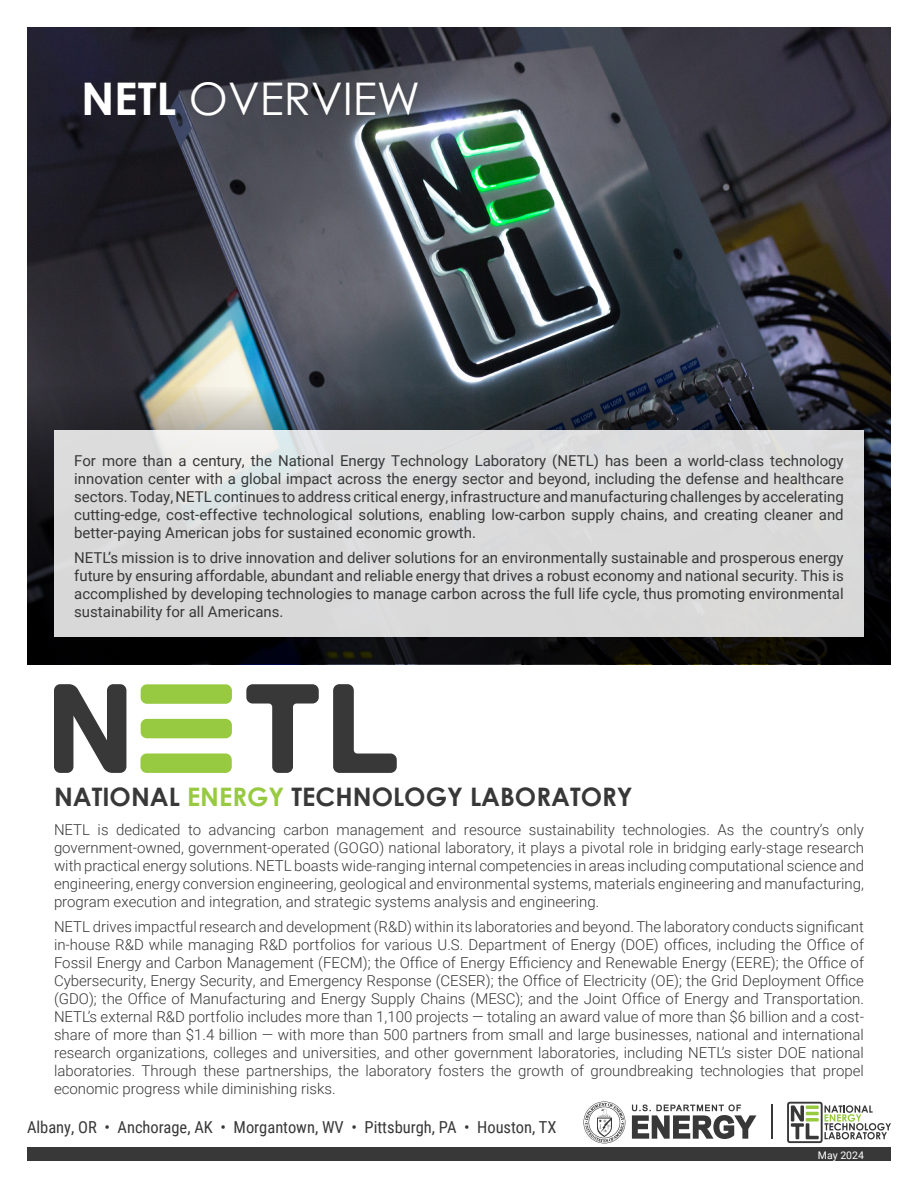
<style>
.page{position:relative;width:918px;height:1188px;background:#fff}
.page>*{position:absolute;margin:0;border:0;box-sizing:border-box;transform-origin:0 0}
.t1{font:45px "Century Gothic";color:#fff}
.t2{font:700 25.5px "Century Gothic";color:#373837}
.t3{font:16.5px "Roboto Condensed";color:#373837}
.Body_Text{font:300 15px/18px "Roboto";color:#373837;text-align:justify}
.Body_Text-2{font:15px/18px "Roboto";color:#373837;text-align:justify}
.t4{font:10.5px "Roboto";color:#fff}
.s1{font-weight:700}
.s2{color:#98ca41}
</style>
<div class="page">
<svg style="left:54px;top:684px;width:72px;height:89px"></svg>
<svg style="left:246px;top:684px;width:73px;height:89px"></svg>
<svg style="left:333px;top:684px;width:64px;height:89px"></svg>
<div style="left:141px;top:684px;width:91px;height:20px;background:#98ca41;border-radius:6px"></div>
<div style="left:140px;top:753px;width:92px;height:20px;background:#98ca41;border-radius:6px"></div>
<div style="left:141px;top:719px;width:91px;height:19px;background:#98ca41;border-radius:6px"></div>
<hr style="left:771px;top:1104px;width:1px;height:35px;background:#373837">
<svg style="left:583px;top:1102px;width:42px;height:41px"></svg>
<svg style="left:632px;top:1104px;width:124px;height:35px"></svg>
<svg style="left:787px;top:1102px;width:104px;height:41px"></svg>
<div style="left:27px;top:1148px;width:864px;height:13px;background:#373837"></div>
<img style="left:27px;top:27px;width:864px;height:360px">
<div style="left:77px;top:74px;width:348px;height:49px;background:#231f20;opacity:.25"></div>
<svg style="left:27px;top:387px;width:864px;height:277px"></svg>
<div style="left:54px;top:430px;width:810px;height:207px;background:#dadada"></div>
<p class="t1" style="left:81px;top:67px;width:341px"><span class="s1">NETL</span> OVERVIEW</p>
<p class="Body_Text-2" style="left:74px;top:451px;width:771px">For more than a century, the National Energy Technology Laboratory (NETL) has been a world-class technology innovation center with a global impact across the energy sector and beyond, including the defense and healthcare sectors. Today, NETL continues to address critical energy, infrastructure and manufacturing challenges by accelerating cutting-edge, cost-effective technological solutions, enabling low-carbon supply chains, and creating cleaner and better-paying American jobs for sustained economic growth.</p>
<p class="Body_Text-2" style="left:74px;top:548px;width:771px">NETL’s mission is to drive innovation and deliver solutions for an environmentally sustainable and prosperous energy future by ensuring affordable, abundant and reliable energy that drives a robust economy and national security. This is accomplished by developing technologies to manage carbon across the full life cycle, thus promoting environmental sustainability for all Americans.</p>
<h2 class="t2" style="left:54px;top:777px;width:580px">NATIONAL <span class="s2">ENERGY</span> TECHNOLOGY LABORATORY</h2>
<p class="Body_Text" style="left:54px;top:820px;width:812px">NETL is dedicated to advancing carbon management and resource sustainability technologies. As the country’s only government-owned, government-operated (GOGO) national laboratory, it plays a pivotal role in bridging early-stage research with practical energy solutions. NETL boasts wide-ranging internal competencies in areas including computational science and engineering, energy conversion engineering, geological and environmental systems, materials engineering and manufacturing, program execution and integration, and strategic systems analysis and engineering.</p>
<p class="Body_Text" style="left:54px;top:917px;width:812px">NETL drives impactful research and development (R&amp;D) within its laboratories and beyond. The laboratory conducts significant in-house R&amp;D while managing R&amp;D portfolios for various U.S. Department of Energy (DOE) offices, including the Office of Fossil Energy and Carbon Management (FECM); the Office of Energy Efficiency and Renewable Energy (EERE); the Office of Cybersecurity, Energy Security, and Emergency Response (CESER); the Office of Electricity (OE); the Grid Deployment Office (GDO); the Office of Manufacturing and Energy Supply Chains (MESC); and the Joint Office of Energy and Transportation.<br>NETL’s external R&amp;D portfolio includes more than 1,100 projects — totaling an award value of more than $6 billion and a cost&shy;share of more than $1.4 billion — with more than 500 partners from small and large businesses, national and international research organizations, colleges and universities, and other government laboratories, including NETL’s sister DOE national laboratories. Through these partnerships, the laboratory fosters the growth of groundbreaking technologies that propel economic progress while diminishing risks.</p>
<p class="t3" style="left:27px;top:1116px;width:531px">Albany, OR • Anchorage, AK • Morgantown, WV • Pittsburgh, PA • Houston, TX</p>
<p class="t4" style="left:818px;top:1147px;width:48px">May 2024</p>
</div>
